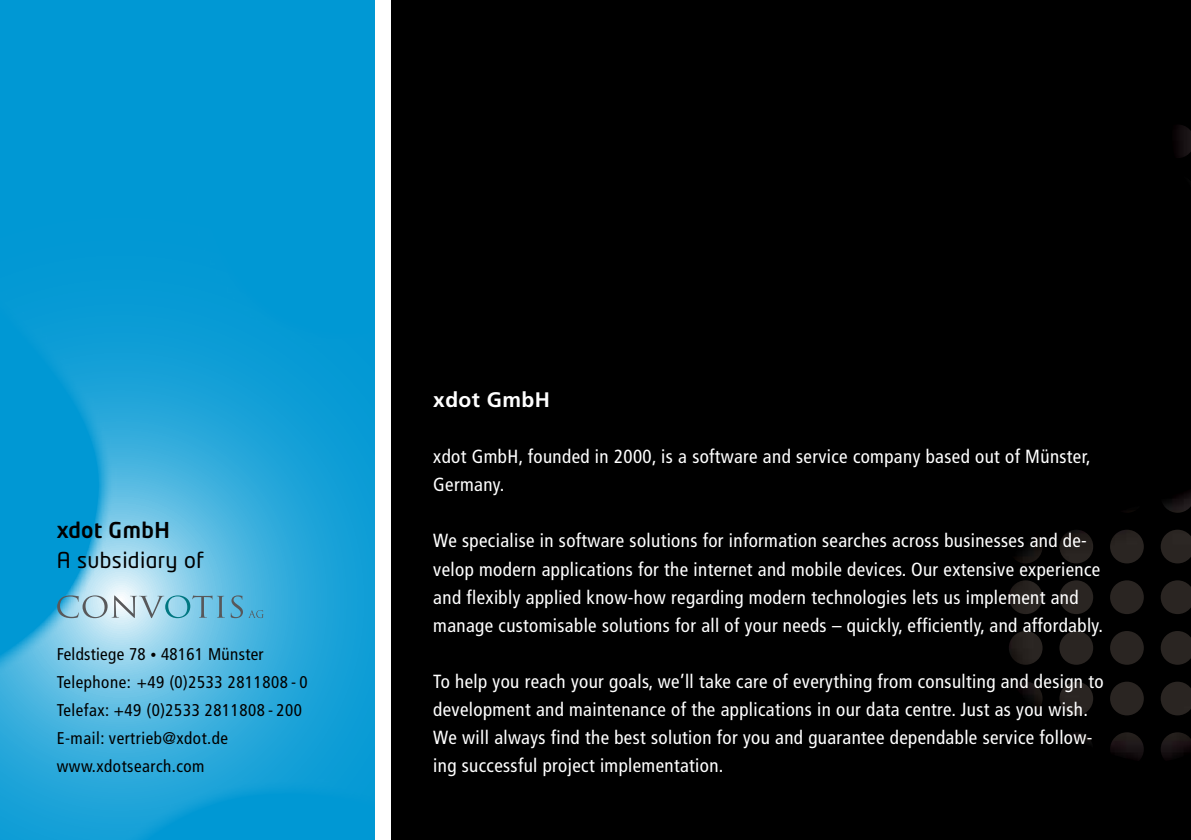
<style>
.page{position:relative;width:1191px;height:840px;background:#fff}
.page>*{position:absolute;margin:0;border:0;box-sizing:border-box;transform-origin:0 0}
.t1{font:21.6px "Neo Tech";letter-spacing:.015em;color:#000}
.t2{font:500 21.6px "Neo Tech";color:#000}
.t3{font:700 21px "Frutiger";letter-spacing:.02em;color:#fff}
.t4{font:condensed 19px/28px "Frutiger";letter-spacing:.02em;color:#fff}
.t5{font:condensed 17px/28px "Frutiger";letter-spacing:.03em;color:#000}
.s1{font-size:12px}
</style>
<div class="page">
<div style="left:0;top:0;width:374px;height:839px;background:#0098d4"></div>
<svg style="left:0;top:40px;width:375px;height:799px"></svg>
<div style="left:391px;top:0;width:800px;height:839px;background:#000"></div>
<svg style="left:1009px;top:125px;width:182px;height:635px"></svg>
<svg style="left:57px;top:595px;width:168px;height:22px;background:#96c2d3"></svg>
<svg style="left:231px;top:595px;width:33px;height:22px"></svg>
<p class="t2" style="left:57px;top:516px;width:111px">xdot GmbH</p>
<p class="t1" style="left:57px;top:546px;width:149px">A subsidiary of</p>
<p class="t5" style="left:57px;top:639px;width:252px">Feldstiege 78 <span class="s1">•</span> 48161 Münster<br>Telephone: +49 (0)2533 2811808 - 0<br>Telefax: +49 (0)2533 2811808 - 200<br>E-mail: vertrieb@xdot.de www.xdotsearch.com</p>
<p class="t3" style="left:433px;top:387px;width:118px">xdot GmbH</p>
<p class="t4" style="left:433px;top:442px;width:659px">xdot GmbH, founded in 2000, is a software and service company based out of Münster,<br>Germany.</p>
<p class="t4" style="left:433px;top:526px;width:671px">We specialise in software solutions for information searches across businesses and de&shy;velop modern applications for the internet and mobile devices. Our extensive experience and flexibly applied know-how regarding modern technologies lets us implement and manage customisable solutions for all of your needs – quickly, efficiently, and affordably.</p>
<p class="t4" style="left:433px;top:666px;width:671px">To help you reach your goals, we’ll take care of everything from consulting and design to development and maintenance of the applications in our data centre. Just as you wish.<br>We will always find the best solution for you and guarantee dependable service follow&shy;ing successful project implementation.</p>
</div>
